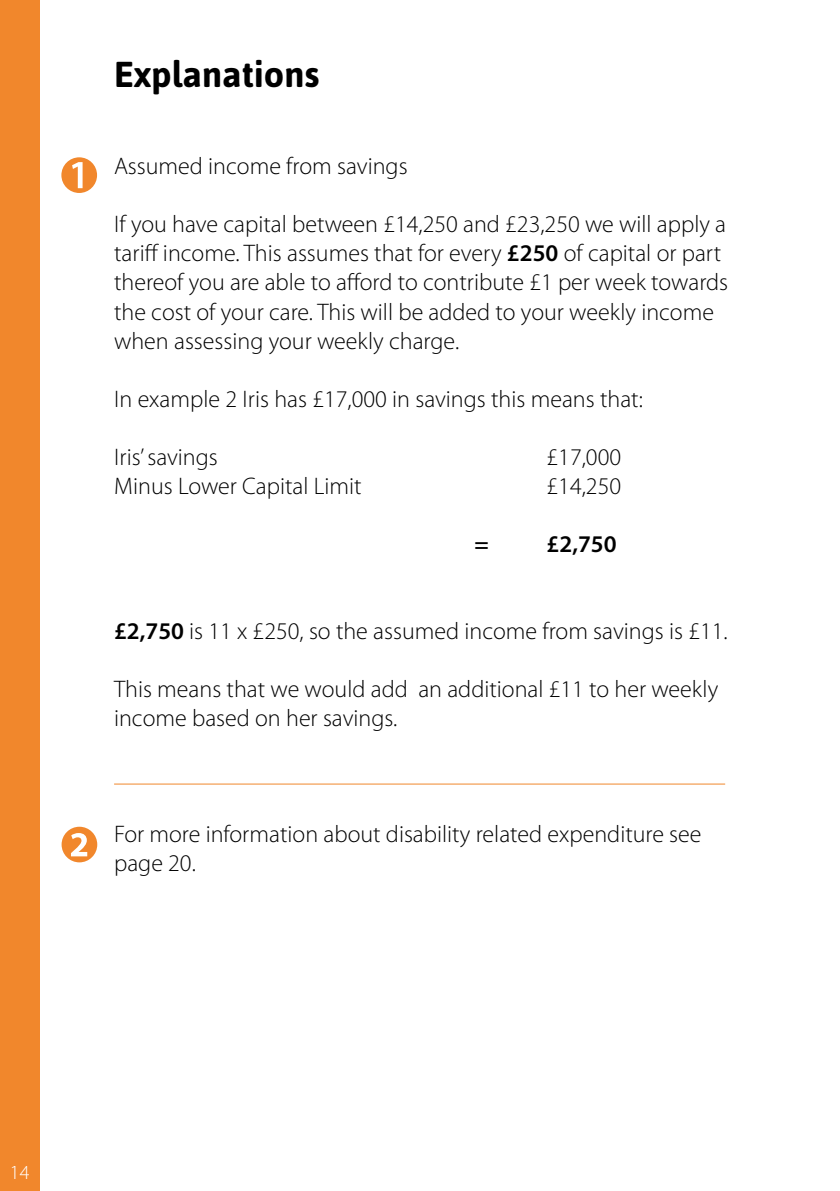
<style>
.page{position:relative;width:840px;height:1191px;background:#fff}
.page>*{position:absolute;margin:0;border:0;box-sizing:border-box;transform-origin:0 0}
.t1{font:700 36px "Asap";color:#000}
.t2{font:300 24px/29px "Myriad Pro";color:#000}
.t3{font:600 24px "Myriad Pro";color:#000}
.t4{font:300 20px "Myriad Pro";color:#fff}
.s1{font-weight:600}
</style>
<div class="page">
<div style="left:0;top:0;width:40px;height:1191px;background:#f1872c"></div>
<hr style="left:114px;top:783px;width:610px;height:1px;background:#f1872c">
<div style="left:61px;top:157px;width:36px;height:36px;background:#f1872c;border-radius:50%"></div>
<div style="left:62px;top:826px;width:35px;height:36px;background:#f1872c;border-radius:50%"></div>
<svg style="left:72px;top:162px;width:10px;height:26px"></svg>
<svg style="left:71px;top:833px;width:16px;height:23px"></svg>
<h1 class="t1" style="left:114px;top:53px;width:206px">Explanations</h1>
<p class="t2" style="left:114px;top:152px;width:295px">Assumed income from savings</p>
<p class="t2" style="left:114px;top:210px;width:615px">If you have capital between £14,250 and £23,250 we will apply a tariff income. This assumes that for every <span class="s1">£250</span> of capital or part thereof you are able to afford to contribute £1 per week towards the cost of your care. This will be added to your weekly income when assessing your weekly charge.</p>
<p class="t2" style="left:114px;top:384px;width:530px">In example 2 Iris has £17,000 in savings this means that:</p>
<p class="t2" style="left:114px;top:442px;width:105px">Iris’ savings</p>
<p class="t2" style="left:546px;top:442px;width:76px">£17,000</p>
<p class="t2" style="left:114px;top:471px;width:249px">Minus Lower Capital Limit</p>
<p class="t2" style="left:546px;top:471px;width:76px">£14,250</p>
<p class="t3" style="left:474px;top:528px;width:16px">=</p>
<p class="t3" style="left:546px;top:528px;width:71px">£2,750</p>
<p class="t2" style="left:114px;top:616px;width:614px"><span class="s1">£2,750</span> is 11 x £250, so the assumed income from savings is £11.</p>
<p class="t2" style="left:114px;top:674px;width:605px">This means that we would add an additional £11 to her weekly income based on her savings.</p>
<p class="t2" style="left:114px;top:819px;width:588px">For more information about disability related expenditure see page 20.</p>
<p class="t4" style="left:10px;top:1160px;width:21px">14</p>
</div>
